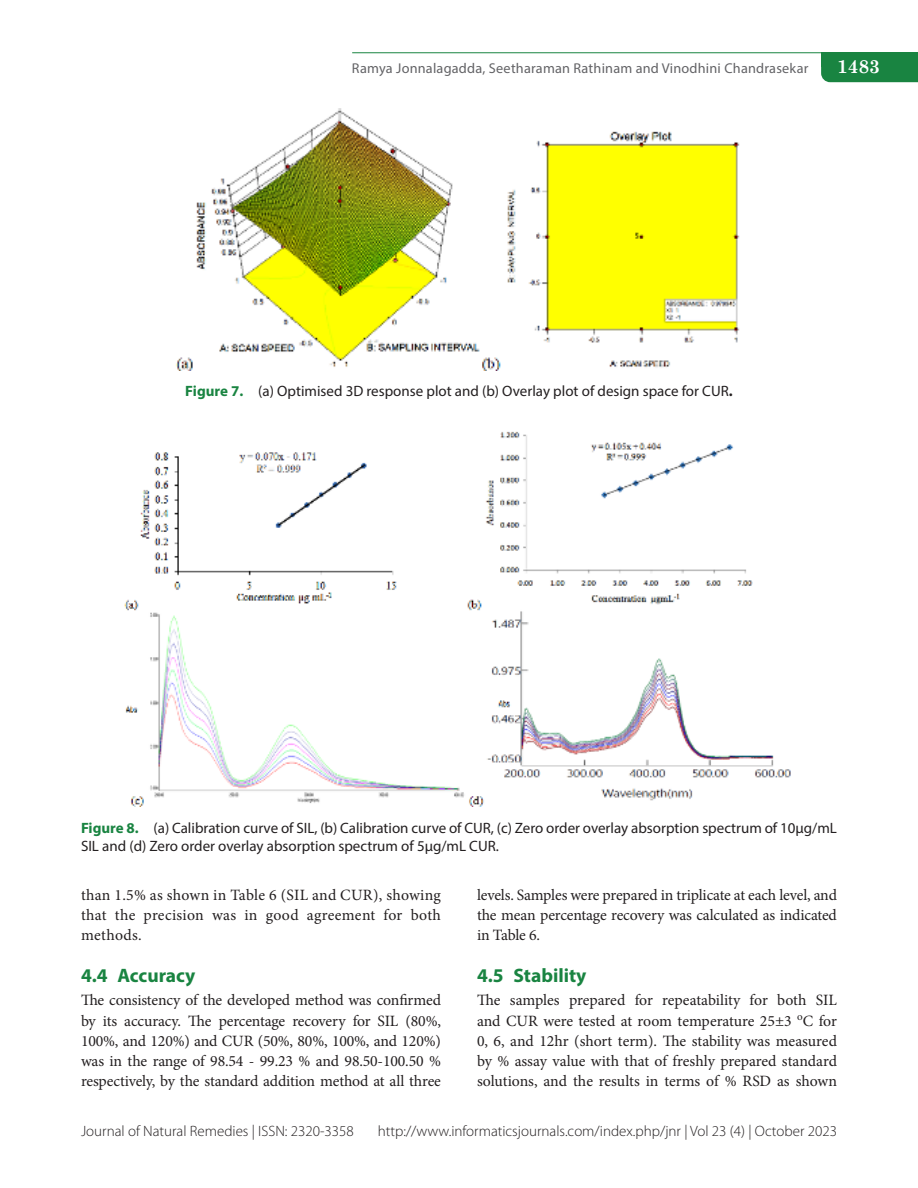
<style>
.page{position:relative;width:918px;height:1188px;background:#fff}
.page>*{position:absolute;margin:0;border:0;box-sizing:border-box;transform-origin:0 0}
.B-level{font:700 19.5px "Myriad Pro";color:#198441}
.t1{font:700 18.75px "Century Schoolbook";color:#fff}
.Text{font:15.75px/20.2px "Minion Pro";letter-spacing:-.005em;color:#231f20;text-align:justify}
.Fig_cap{font:15px/18px "Myriad Pro";color:#231f20}
.t2{font:300 15px "Myriad Pro";color:#231f20}
.t3{font:14.25px "Myriad Pro";letter-spacing:.015em;color:#636366}
.s1{font-weight:700;color:#198441}
.s2{font-weight:700}
</style>
<div class="page">
<hr style="left:352px;top:52px;width:566px;height:1px;background:#198441">
<svg style="left:821px;top:67px;width:97px;height:15px"></svg>
<div style="left:821px;top:53px;width:97px;height:14px;background:#198441"></div>
<div style="left:891px;top:68px;width:27px;height:14px;background:#198441"></div>
<img style="left:175px;top:108px;width:565px;height:263px">
<img style="left:124px;top:431px;width:667px;height:375px">
<p class="t3" style="left:352px;top:60px;width:458px">Ramya Jonnalagadda, Seetharaman Rathinam and Vinodhini Chandrasekar</p>
<p class="t1" style="left:837px;top:52px;width:45px">1483</p>
<p class="Fig_cap" style="left:185px;top:381px;width:549px"><span class="s1">Figure 7.</span> (a) Optimised 3D response plot and (b) Overlay plot of design space for CUR<span class="s2">.</span></p>
<p class="Fig_cap" style="left:81px;top:819px;width:757px"><span class="s1">Figure 8.</span> (a) Calibration curve of SIL, (b) Calibration curve of CUR, (c) Zero order overlay absorption spectrum of 10µg/mL<br>SIL and (d) Zero order overlay absorption spectrum of 5µg/mL CUR.</p>
<p class="Text" style="left:81px;top:884px;width:362px">than 1.5% as shown in Table 6 (SIL and CUR), showing that the precision was in good agreement for both methods.</p>
<p class="B-level" style="left:81px;top:963px;width:116px">4.4 Accuracy</p>
<p class="Text" style="left:81px;top:990px;width:362px">The consistency of the developed method was confirmed by its accuracy. The percentage recovery for SIL (80%, 100%, and 120%) and CUR (50%, 80%, 100%, and 120%) was in the range of 98.54 - 99.23 % and 98.50-100.50 % respectively, by the standard addition method at all three</p>
<p class="Text" style="left:477px;top:884px;width:362px">levels. Samples were prepared in triplicate at each level, and the mean percentage recovery was calculated as indicated in Table 6.</p>
<p class="B-level" style="left:477px;top:963px;width:111px">4.5 Stability</p>
<p class="Text" style="left:477px;top:990px;width:362px">The samples prepared for repeatability for both SIL and CUR were tested at room temperature 25±3 <sup>o</sup>C for 0, 6, and 12hr (short term). The stability was measured by % assay value with that of freshly prepared standard solutions, and the results in terms of % RSD as shown</p>
<p class="t2" style="left:81px;top:1122px;width:274px">Journal of Natural Remedies | ISSN: 2320-3358</p>
<p class="t2" style="left:378px;top:1122px;width:461px">http://www.informaticsjournals.com/index.php/jnr | Vol 23 (4) | October 2023</p>
</div>
